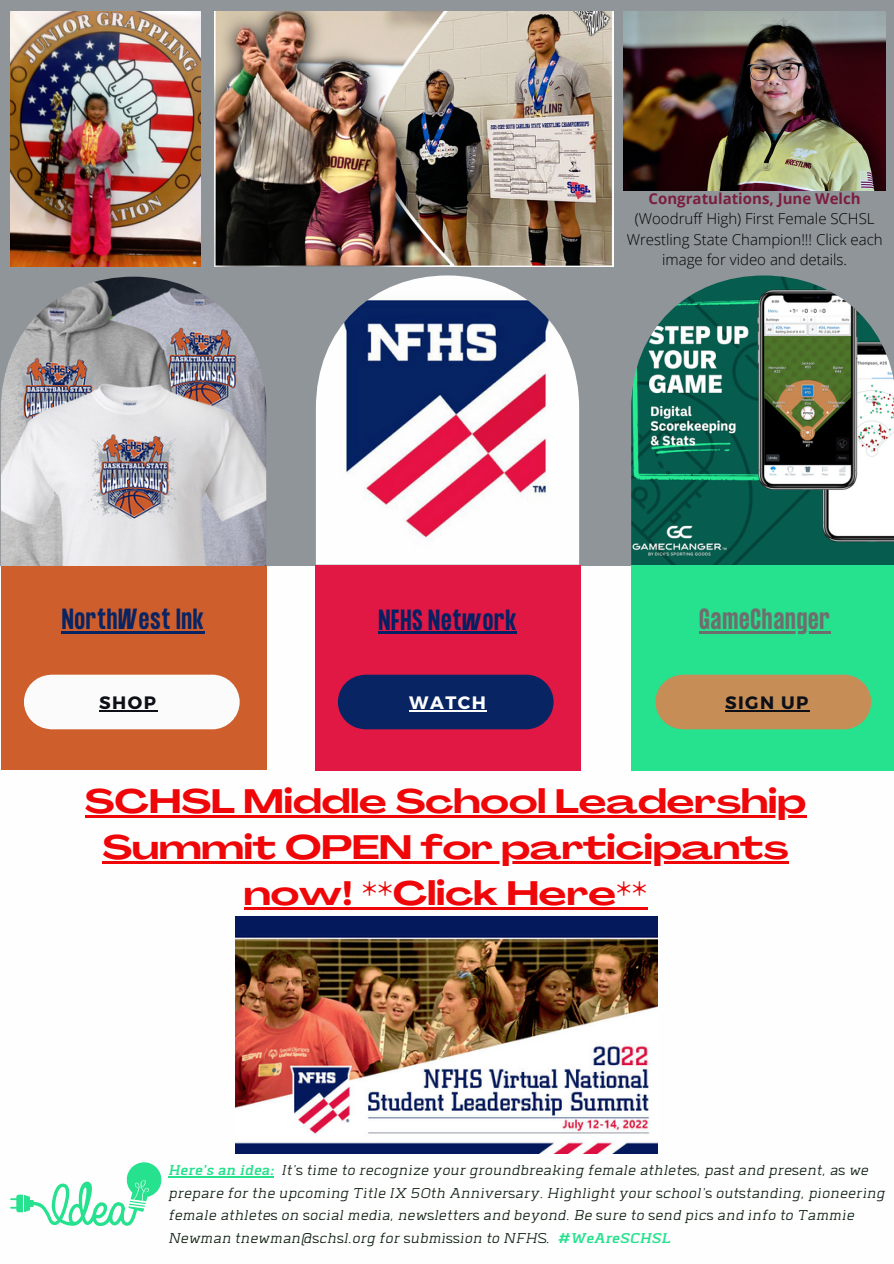
<style>
.page{position:relative;width:894px;height:1264px;background:#fff}
.page>*{position:absolute;margin:0;border:0;box-sizing:border-box;transform-origin:0 0}
.t1{font:700 33.45px/46.2px "Agrandir Grand";color:#ef0608;text-align:center}
.t2{font:700 25.5px "Formula Condensed";letter-spacing:.03em;color:#092462}
.t3{font:700 25.5px "Formula Condensed";letter-spacing:.03em;color:#6e6e6e}
.t4{font:700 25.5px "Formula Condensed";letter-spacing:.03em;color:#052063}
.t5{font:italic 300 18px/22.5px "Abula";color:#0e1f12}
.t6{font:700 18px "Montserrat";letter-spacing:.08em;color:#0d1016}
.t7{font:700 18px "Montserrat";letter-spacing:.08em;color:#fefefe}
.t8{font:300 15px/20.2px "Open Sans";color:#000;text-align:center}
.s1{font-weight:700;color:#7b1e3f}
.s2{font-weight:400;color:#26e18d}
</style>
<div class="page">
<div style="left:0;top:0;width:893px;height:565px;background:#909599"></div>
<img style="left:631px;top:275px;width:262px;height:291px">
<img style="left:1px;top:277px;width:265px;height:289px">
<div style="left:314px;top:565px;width:266px;height:205px;background:#e11744"></div>
<div style="left:631px;top:566px;width:262px;height:204px;background:#26e18d"></div>
<div style="left:1px;top:566px;width:266px;height:203px;background:#cf5e2d"></div>
<div style="left:338px;top:674px;width:215px;height:55px;background:#092462;border-radius:27px"></div>
<div style="left:655px;top:674px;width:215px;height:55px;background:#c68d57;border-radius:27px"></div>
<div style="left:24px;top:674px;width:215px;height:55px;background:#fbfbfb;border-radius:27px"></div>
<img style="left:316px;top:275px;width:263px;height:289px">
<svg style="left:10px;top:1162px;width:152px;height:64px"></svg>
<img style="left:235px;top:916px;width:422px;height:237px">
<img style="left:215px;top:12px;width:398px;height:254px">
<img style="left:10px;top:12px;width:190px;height:254px">
<img style="left:623px;top:12px;width:262px;height:179px">
<hr style="left:725px;top:710px;width:56px;height:1px;background:#0d1016">
<svg style="left:781px;top:710px;width:28px;height:1px"></svg>
<hr style="left:699px;top:631px;width:131px;height:3px;background:#6e6e6e">
<hr style="left:62px;top:631px;width:143px;height:3px;background:#092462">
<hr style="left:409px;top:710px;width:78px;height:1px;background:#fefefe">
<hr style="left:99px;top:710px;width:58px;height:1px;background:#0d1016">
<hr style="left:378px;top:631px;width:139px;height:3px;background:#052063">
<hr style="left:168px;top:1176px;width:106px;height:1px;background:#26e18d">
<hr style="left:85px;top:815px;width:720px;height:2px;background:#ef0608">
<hr style="left:102px;top:861px;width:686px;height:2px;background:#ef0608">
<hr style="left:244px;top:907px;width:403px;height:2px;background:#ef0608">
<p class="t8" style="left:626px;top:188px;width:257px"><span class="s1">Congratulations, June Welch </span>(Woodruff High) First Female SCHSL Wrestling State Champion!!! Click each image for video and details.</p>
<p class="t2" style="left:62px;top:606px;width:144px">NorthWest Ink</p>
<p class="t3" style="left:699px;top:606px;width:132px">GameChanger</p>
<p class="t4" style="left:378px;top:606px;width:139px">NFHS Network</p>
<p class="t6" style="left:99px;top:691px;width:58px">SHOP</p>
<p class="t7" style="left:409px;top:691px;width:78px">WATCH</p>
<p class="t6" style="left:725px;top:691px;width:85px">SIGN UP</p>
<p class="t1" style="left:85px;top:781px;width:722px">SCHSL Middle School Leadership<br>Summit OPEN for participants now! **Click Here**</p>
<p class="t5" style="left:168px;top:1159px;width:718px"><span class="s2">Here's an idea:</span> It's time to recognize your groundbreaking female athletes, past and present, as we prepare for the upcoming Title IX 50th Anniversary. Highlight your school's outstanding, pioneering female athletes on social media, newsletters and beyond. Be sure to send pics and info to Tammie Newman tnewman@schsl.org for submission to NFHS. <span class="s2">#WeAreSCHSL</span></p>
</div>
